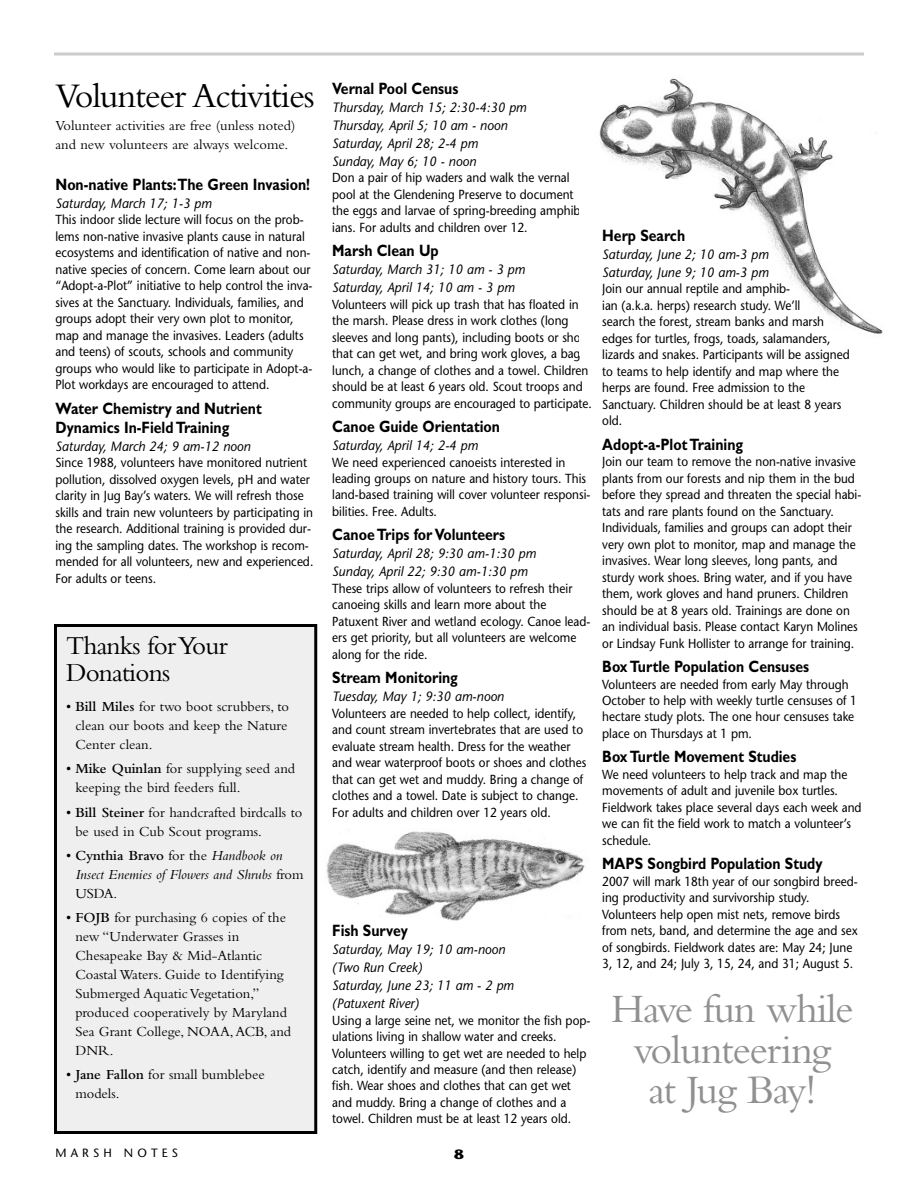
<style>
.page{position:relative;width:918px;height:1188px;background:#fff}
.page>*{position:absolute;margin:0;border:0;box-sizing:border-box;transform-origin:0 0}
.t1{font:42px/40.5px "Bembo";letter-spacing:-.03em;color:#909090;text-align:center}
.t2{font:36px "Bembo";letter-spacing:-.03em;color:#000}
.t3{font:27px/27px "Bembo";letter-spacing:-.03em;color:#000}
.t4{font:700 16.5px/18.9px "Gill Sans";color:#000;scale:.85 1}
.t5{font:14.4px/19px "Bembo";color:#000}
.t6{font:italic 14.4px/19px "Bembo";color:#000}
.t7{font:italic 13.5px/18px "Stone Sans";color:#000;scale:.95 1}
.t8{font:700 13.5px "Stone Sans";color:#000;scale:1.15 1}
.t9{font:13.2px/16.5px "Stone Sans";color:#000;scale:.9 1}
.t10{font:12px "Stone Sans";letter-spacing:.345em;color:#000}
.s1{font-weight:600}
.s2{font-style:normal}
.s3{font-weight:600;font-style:normal}
</style>
<div class="page">
<svg style="left:54px;top:52px;width:810px;height:4px;background:#d8d8d8"></svg>
<div style="left:56px;top:626px;width:260px;height:506px;background:#efefef"></div>
<div style="left:54px;top:624px;width:263px;height:510px;border:3px solid #000"></div>
<img style="left:326px;top:831px;width:259px;height:90px">
<img style="left:599px;top:78px;width:284px;height:256px">
<h2 class="t2" style="left:56px;top:82px;width:261px">Volunteer Activities</h2>
<p class="t5" style="left:56px;top:117px;width:242px">Volunteer activities are free (unless noted) and new volunteers are always welcome.</p>
<p class="t4" style="left:56px;top:177px;width:301px">Non-native Plants:The Green Invasion!</p>
<p class="t7" style="left:56px;top:195px;width:166px">Saturday, March 17; 1-3 pm</p>
<p class="t9" style="left:56px;top:213px;width:287px">This indoor slide lecture will focus on the prob&shy;lems non-native invasive plants cause in natural ecosystems and identification of native and non&shy;native species of concern. Come learn about our “Adopt-a-Plot” initiative to help control the inva&shy;sives at the Sanctuary. Individuals, families, and groups adopt their very own plot to monitor, map and manage the invasives. Leaders (adults and teens) of scouts, schools and community groups who would like to participate in Adopt-a-Plot workdays are encouraged to attend.</p>
<p class="t4" style="left:56px;top:400px;width:244px">Water Chemistry and Nutrient<br>Dynamics In-Field Training</p>
<p class="t7" style="left:56px;top:438px;width:207px">Saturday, March 24; 9 am-12 noon</p>
<p class="t9" style="left:56px;top:456px;width:288px">Since 1988, volunteers have monitored nutrient pollution, dissolved oxygen levels, pH and water clarity in Jug Bay’s waters. We will refresh those skills and train new volunteers by participating in the research. Additional training is provided dur&shy;ing the sampling dates. The workshop is recom&shy;mended for all volunteers, new and experienced.<br>For adults or teens.</p>
<h3 class="t3" style="left:66px;top:635px;width:163px">Thanks for Your<br>Donations</h3>
<p class="t5" style="left:75px;top:698px;width:215px;text-align:justify;text-indent:-9px">• <span class="s1">Bill Miles</span> for two boot scrubbers, to clean our boots and keep the Nature Center clean.</p>
<p class="t5" style="left:75px;top:761px;width:221px;text-indent:-9px">• <span class="s1">Mike Quinlan</span> for supplying seed and keeping the bird feeders full.</p>
<p class="t5" style="left:75px;top:804px;width:229px;text-indent:-9px">• <span class="s1">Bill Steiner</span> for handcrafted birdcalls to be used in Cub Scout programs.</p>
<p class="t6" style="left:75px;top:847px;width:230px;text-indent:-9px"><span class="s2">•</span> <span class="s3">Cynthia Bravo</span> <span class="s2">for the</span> Handbook on<br>Insect Enemies of Flowers and Shrubs <span class="s2">from<br>USDA.</span></p>
<p class="t5" style="left:75px;top:910px;width:217px;text-indent:-9px">• <span class="s1">FOJB</span> for purchasing 6 copies of the new “Underwater Grasses in<br>Chesapeake Bay &amp; Mid-Atlantic<br>Coastal Waters. Guide to Identifying<br>Submerged Aquatic Vegetation,” produced cooperatively by Maryland<br>Sea Grant College, NOAA,ACB, and<br>DNR.</p>
<p class="t5" style="left:75px;top:1067px;width:191px;text-indent:-9px">• <span class="s1">Jane Fallon</span> for small bumblebee models.</p>
<p class="t4" style="left:332px;top:81px;width:150px">Vernal Pool Census</p>
<p class="t7" style="left:332px;top:99px;width:206px">Thursday, March 15; 2:30-4:30 pm<br>Thursday, April 5; 10 am - noon<br>Saturday, April 28; 2-4 pm<br>Sunday, May 6; 10 - noon</p>
<p class="t9" style="left:332px;top:171px;width:282px">Don a pair of hip waders and walk the vernal pool at the Glendening Preserve to document the eggs and larvae of spring-breeding amphib&shy;ians. For adults and children over 12.</p>
<p class="t4" style="left:332px;top:243px;width:127px">Marsh Clean Up</p>
<p class="t7" style="left:332px;top:262px;width:205px">Saturday, March 31; 10 am - 3 pm<br>Saturday, April 14; 10 am - 3 pm</p>
<p class="t9" style="left:332px;top:297px;width:290px">Volunteers will pick up trash that has floated into the marsh. Please dress in work clothes (long sleeves and long pants), including boots or shoes that can get wet, and bring work gloves, a bag lunch, a change of clothes and a towel. Children should be at least 6 years old. Scout troops and community groups are encouraged to participate.</p>
<p class="t4" style="left:332px;top:419px;width:199px">Canoe Guide Orientation</p>
<p class="t7" style="left:332px;top:438px;width:155px">Saturday, April 14; 2-4 pm</p>
<p class="t9" style="left:332px;top:455px;width:288px">We need experienced canoeists interested in leading groups on nature and history tours. This land-based training will cover volunteer responsi&shy;bilities. Free. Adults.</p>
<p class="t4" style="left:332px;top:527px;width:205px">Canoe Trips for Volunteers</p>
<p class="t7" style="left:332px;top:546px;width:216px">Saturday, April 28; 9:30 am-1:30 pm<br>Sunday, April 22; 9:30 am-1:30 pm</p>
<p class="t9" style="left:332px;top:581px;width:288px">These trips allow of volunteers to refresh their canoeing skills and learn more about the Patuxent River and wetland ecology. Canoe lead&shy;ers get priority, but all volunteers are welcome along for the ride.</p>
<p class="t4" style="left:332px;top:670px;width:149px">Stream Monitoring</p>
<p class="t7" style="left:332px;top:689px;width:182px">Tuesday, May 1; 9:30 am-noon</p>
<p class="t9" style="left:332px;top:706px;width:284px">Volunteers are needed to help collect, identify, and count stream invertebrates that are used to evaluate stream health. Dress for the weather and wear waterproof boots or shoes and clothes that can get wet and muddy. Bring a change of clothes and a towel. Date is subject to change.<br>For adults and children over 12 years old.</p>
<p class="t4" style="left:332px;top:923px;width:90px">Fish Survey</p>
<p class="t7" style="left:332px;top:942px;width:193px">Saturday, May 19; 10 am-noon (Two Run Creek)<br>Saturday, June 23; 11 am - 2 pm (Patuxent River)</p>
<p class="t9" style="left:332px;top:1013px;width:288px">Using a large seine net, we monitor the fish pop&shy;ulations living in shallow water and creeks.<br>Volunteers willing to get wet are needed to help catch, identify and measure (and then release) fish. Wear shoes and clothes that can get wet and muddy. Bring a change of clothes and a towel. Children must be at least 12 years old.</p>
<p class="t10" style="left:56px;top:1148px;width:124px">MARSH NOTES</p>
<p class="t8" style="left:454px;top:1149px;width:10px">8</p>
<p class="t4" style="left:602px;top:228px;width:99px">Herp Search</p>
<p class="t7" style="left:602px;top:246px;width:177px">Saturday, June 2; 10 am-3 pm<br>Saturday, June 9; 10 am-3 pm</p>
<p class="t9" style="left:602px;top:282px;width:277px">Join our annual reptile and amphib-<br>ian (a.k.a. herps) research study. We’ll<br>search the forest, stream banks and marsh edges for turtles, frogs, toads, salamanders, lizards and snakes. Participants will be assigned to teams to help identify and map where the herps are found. Free admission to the Sanctuary. Children should be at least 8 years old.</p>
<p class="t4" style="left:602px;top:436px;width:167px">Adopt-a-Plot Training</p>
<p class="t9" style="left:602px;top:455px;width:289px">Join our team to remove the non-native invasive plants from our forests and nip them in the bud before they spread and threaten the special habi&shy;tats and rare plants found on the Sanctuary.<br>Individuals, families and groups can adopt their very own plot to monitor, map and manage the invasives. Wear long sleeves, long pants, and sturdy work shoes. Bring water, and if you have them, work gloves and hand pruners. Children should be at 8 years old. Trainings are done on an individual basis. Please contact Karyn Molines or Lindsay Funk Hollister to arrange for training.</p>
<p class="t4" style="left:602px;top:659px;width:245px">Box Turtle Population Censuses</p>
<p class="t9" style="left:602px;top:677px;width:285px">Volunteers are needed from early May through October to help with weekly turtle censuses of 1 hectare study plots. The one hour censuses take place on Thursdays at 1 pm.</p>
<p class="t4" style="left:602px;top:749px;width:230px">Box Turtle Movement Studies</p>
<p class="t9" style="left:602px;top:767px;width:290px">We need volunteers to help track and map the movements of adult and juvenile box turtles.<br>Fieldwork takes place several days each week and we can fit the field work to match a volunteer’s schedule.</p>
<p class="t4" style="left:602px;top:856px;width:261px">MAPS Songbird Population Study</p>
<p class="t9" style="left:602px;top:874px;width:286px">2007 will mark 18th year of our songbird breed&shy;ing productivity and survivorship study.<br>Volunteers help open mist nets, remove birds from nets, band, and determine the age and sex of songbirds. Fieldwork dates are: May 24; June 3, 12, and 24; July 3, 15, 24, and 31; August 5.</p>
<h1 class="t1" style="left:611px;top:993px;width:244px">Have fun while volunteering<br>at Jug Bay!</h1>
</div>
